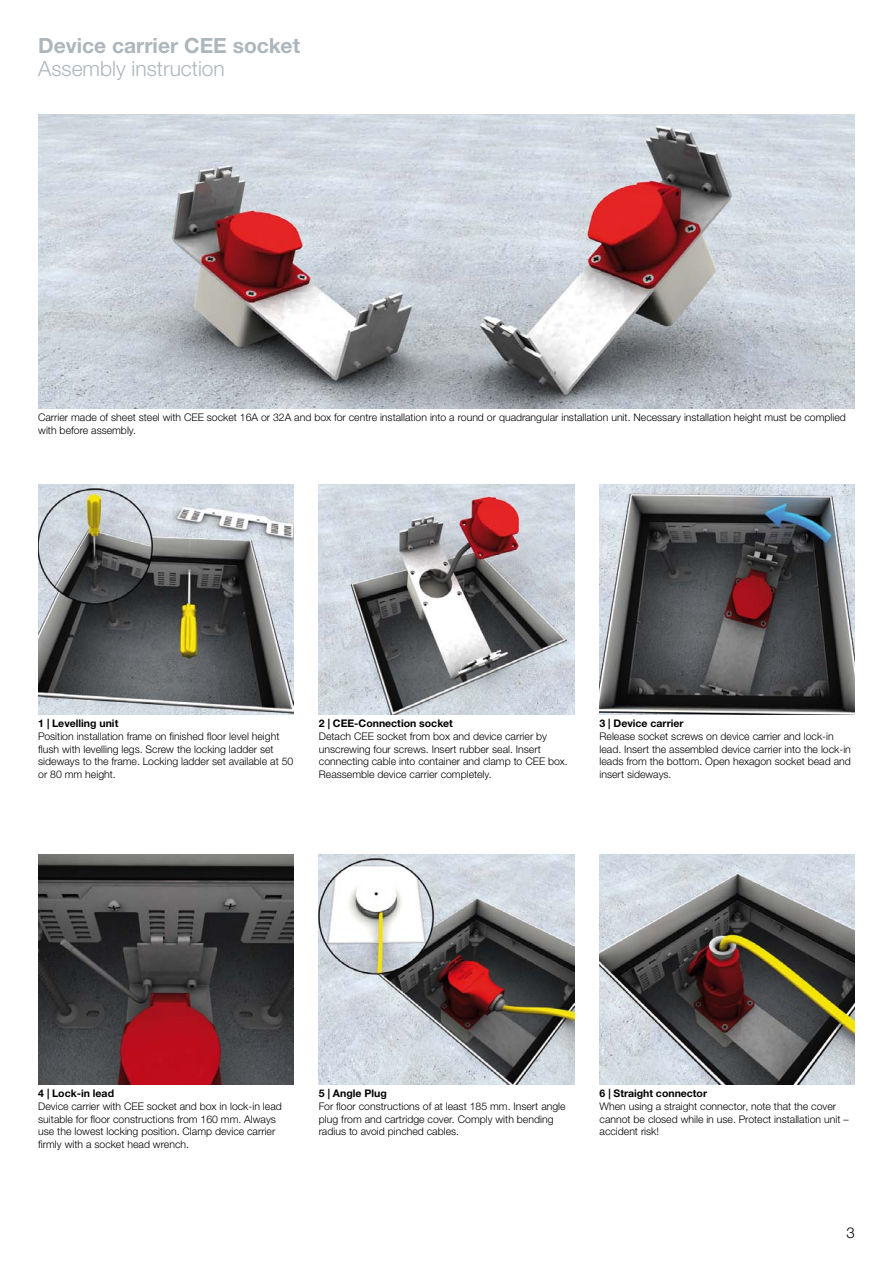
<style>
.page{position:relative;width:893px;height:1263px;background:#fff}
.page>*{position:absolute;margin:0;border:0;box-sizing:border-box;transform-origin:0 0}
.t1{font:700 21px "Helvetica Neue LTW1 G";color:#adb6bc}
.t2{font:300 21px "Helvetica Neue LTW1 G";color:#adb6bc}
.t3{font:300 15px "Helvetica Neue LTW1 G";color:#000}
.t4{font:300 10.5px/12.8px "Helvetica Neue LTW1 G";color:#000}
.t5{font:700 10.5px "Helvetica Neue LTW1 G";color:#000}
</style>
<div class="page">
<img style="left:600px;top:855px;width:255px;height:229px">
<img style="left:319px;top:855px;width:255px;height:229px">
<img style="left:38px;top:855px;width:255px;height:229px">
<img style="left:600px;top:485px;width:255px;height:229px">
<img style="left:319px;top:485px;width:255px;height:229px">
<img style="left:38px;top:485px;width:255px;height:229px">
<img style="left:38px;top:115px;width:817px;height:293px">
<h1 class="t1" style="left:38px;top:33px;width:263px">Device carrier CEE socket</h1>
<h1 class="t2" style="left:38px;top:55px;width:188px">Assembly instruction</h1>
<p class="t4" style="left:38px;top:411px;width:809px">Carrier made of sheet steel with CEE socket 16A or 32A and box for centre installation into a round or quadrangular installation unit. Necessary installation height must be complied with before assembly.</p>
<p class="t5" style="left:38px;top:717px;width:82px">1 | Levelling unit</p>
<p class="t4" style="left:38px;top:730px;width:257px">Position installation frame on finished floor level height flush with levelling legs. Screw the locking ladder set sideways to the frame. Locking ladder set available at 50 or 80 mm height.</p>
<p class="t5" style="left:319px;top:717px;width:136px">2 | CEE-Connection socket</p>
<p class="t4" style="left:319px;top:730px;width:250px">Detach CEE socket from box and device carrier by unscrewing four screws. Insert rubber seal. Insert connecting cable into container and clamp to CEE box.<br>Reassemble device carrier completely.</p>
<p class="t5" style="left:600px;top:717px;width:86px">3 | Device carrier</p>
<p class="t4" style="left:600px;top:730px;width:253px">Release socket screws on device carrier and lock-in lead. Insert the assembled device carrier into the lock-in leads from the bottom. Open hexagon socket bead and insert sideways.</p>
<p class="t5" style="left:38px;top:1087px;width:77px">4 | Lock-in lead</p>
<p class="t4" style="left:38px;top:1100px;width:245px">Device carrier with CEE socket and box in lock-in lead suitable for floor constructions from 160 mm. Always use the lowest locking position. Clamp device carrier firmly with a socket head wrench.</p>
<p class="t5" style="left:319px;top:1087px;width:69px">5 | Angle Plug</p>
<p class="t4" style="left:319px;top:1100px;width:248px">For floor constructions of at least 185 mm. Insert angle plug from and cartridge cover. Comply with bending radius to avoid pinched cables.</p>
<p class="t5" style="left:600px;top:1087px;width:109px">6 | Straight connector</p>
<p class="t4" style="left:600px;top:1100px;width:251px">When using a straight connector, note that the cover cannot be closed while in use. Protect installation unit – accident risk!</p>
<h2 class="t3" style="left:846px;top:1223px;width:10px">3</h2>
</div>
